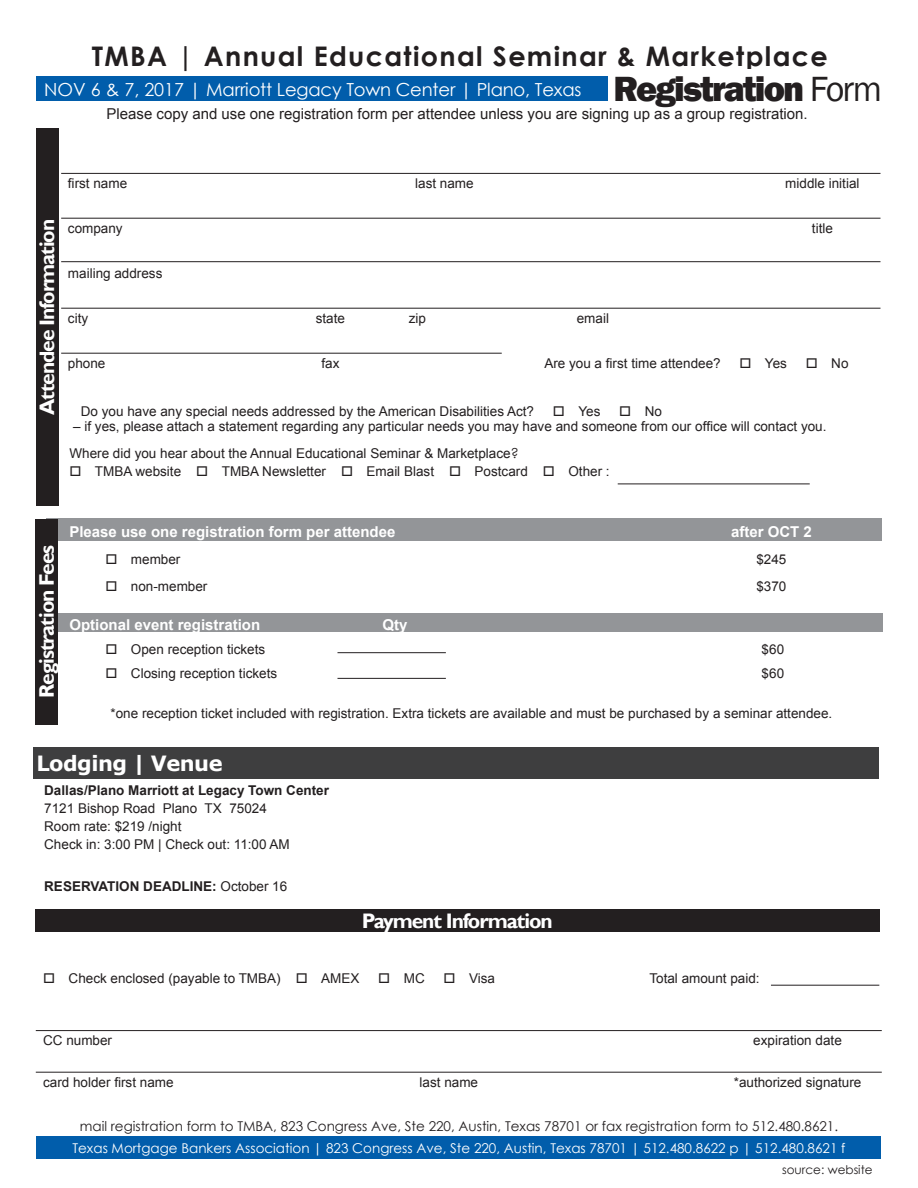
<style>
.page{position:relative;width:918px;height:1188px;background:#fff}
.page>*{position:absolute;margin:0;border:0;box-sizing:border-box;transform-origin:0 0}
.t1{font:800 36px "Franklin Gothic";letter-spacing:-.05em;color:#231f20}
.t2{font:700 27px "Century Gothic";letter-spacing:.05em;color:#231f20}
.t3{font:700 21px "Gill Sans";letter-spacing:-.05em;color:#fff}
.t4{font:700 21px "Verdana";letter-spacing:-.025em;color:#fff}
.t5{font:18px "Century Gothic";letter-spacing:-.01em;color:#fff}
.t6{font:15px "Arial";color:#231f20}
.t7{font:700 15px "Arial";color:#fff}
.t8{font:13.5px "Arial";color:#231f20}
.t9{font:13.5px "Century Gothic";color:#231f20}
.t10{font:13.5px "Century Gothic";color:#fff}
.t11{font:700 13.5px "Arial";color:#231f20}
.t12{font:12px "Century Gothic";color:#231f20}
.s1{font-weight:400}
.s2{font-family:"Century Gothic"}
</style>
<div class="page">
<div style="left:57px;top:613px;width:825px;height:19px;background:#939598"></div>
<div style="left:46px;top:518px;width:836px;height:23px;background:#939598"></div>
<div style="left:36px;top:128px;width:22px;height:378px;background:#231f20"></div>
<div style="left:35px;top:519px;width:23px;height:205px;background:#231f20"></div>
<hr style="left:338px;top:652px;width:108px;height:1px;background:#231f20">
<div style="left:35px;top:909px;width:844px;height:22px;background:#231f20"></div>
<hr style="left:338px;top:678px;width:108px;height:1px;background:#231f20">
<div style="left:33px;top:747px;width:846px;height:32px;background:#3e3e3f"></div>
<hr style="left:618px;top:484px;width:192px;height:1px;background:#231f20">
<hr style="left:61px;top:173px;width:820px;height:1px;background:#231f20">
<hr style="left:61px;top:218px;width:820px;height:1px;background:#231f20">
<hr style="left:61px;top:261px;width:820px;height:1px;background:#231f20">
<hr style="left:61px;top:308px;width:820px;height:1px;background:#231f20">
<hr style="left:61px;top:353px;width:441px;height:1px;background:#231f20">
<div style="left:37px;top:76px;width:607px;height:25px;background:#015dab"></div>
<div style="left:37px;top:1136px;width:844px;height:23px;background:#015dab"></div>
<div style="left:608px;top:70px;width:274px;height:37px;background:#fff"></div>
<hr style="left:771px;top:985px;width:108px;height:1px;background:#231f20">
<hr style="left:36px;top:1072px;width:846px;height:1px;background:#231f20">
<hr style="left:36px;top:1030px;width:846px;height:1px;background:#231f20">
<p class="t2" style="left:92px;top:35px;width:738px">TMBA | Annual Educational Seminar &amp; Marketplace</p>
<p class="t5" style="left:44px;top:77px;width:539px">NOV 6 &amp; 7, 2017 | Marriott Legacy Town Center | Plano, Texas</p>
<p class="t1" style="left:614px;top:65px;width:270px">Registration <span class="s1">Form</span></p>
<p class="t6" style="left:107px;top:104px;width:703px">Please copy and use one registration form per attendee unless you are signing up as a group registration.</p>
<p class="t3" style="left:35px;top:415px;width:198px;rotate:-90deg">Attendee Information</p>
<p class="t8" style="left:68px;top:174px;width:61px">first name</p>
<p class="t8" style="left:415px;top:174px;width:60px">last name</p>
<p class="t8" style="left:785px;top:174px;width:76px">middle initial</p>
<p class="t8" style="left:68px;top:219px;width:56px">company</p>
<p class="t8" style="left:812px;top:219px;width:23px">title</p>
<p class="t8" style="left:68px;top:264px;width:96px">mailing address</p>
<p class="t8" style="left:68px;top:309px;width:22px">city</p>
<p class="t8" style="left:316px;top:309px;width:31px">state</p>
<p class="t8" style="left:409px;top:309px;width:19px">zip</p>
<p class="t8" style="left:577px;top:309px;width:34px">email</p>
<p class="t8" style="left:68px;top:354px;width:39px">phone</p>
<p class="t8" style="left:321px;top:354px;width:20px">fax</p>
<p class="t8" style="left:544px;top:354px;width:178px">Are you a first time attendee?</p>
<p class="t8" style="left:739px;top:354px;width:49px">□ Yes</p>
<p class="t8" style="left:806px;top:354px;width:44px">□ No</p>
<p class="t8" style="left:81px;top:402px;width:455px">Do you have any special needs addressed by the American Disabilities Act?</p>
<p class="t8" style="left:553px;top:402px;width:49px">□ Yes</p>
<p class="t8" style="left:619px;top:402px;width:44px">□ No</p>
<p class="t8" style="left:73px;top:417px;width:755px">– if yes, please attach a statement regarding any particular needs you may have and someone from our office will contact you.</p>
<p class="t8" style="left:69px;top:444px;width:451px">Where did you hear about the Annual Educational Seminar &amp; Marketplace<span class="s2">?</span></p>
<p class="t8" style="left:69px;top:462px;width:542px">□ TMBA website □ TMBA Newsletter □ Email Blast □ Postcard □ Other :</p>
<p class="t3" style="left:34px;top:698px;width:155px;rotate:-90deg">Registration Fees</p>
<p class="t7" style="left:69px;top:522px;width:327px">Please use one registration form per attendee</p>
<p class="t7" style="left:731px;top:522px;width:82px">after OCT 2</p>
<p class="t8" style="left:105px;top:550px;width:77px">□ member</p>
<p class="t8" style="left:756px;top:550px;width:32px">$245</p>
<p class="t8" style="left:105px;top:577px;width:104px">□ non-member</p>
<p class="t8" style="left:756px;top:577px;width:32px">$370</p>
<p class="t7" style="left:69px;top:615px;width:192px">Optional event registration</p>
<p class="t7" style="left:382px;top:615px;width:27px">Qty</p>
<p class="t8" style="left:105px;top:640px;width:161px">□ Open reception tickets</p>
<p class="t8" style="left:762px;top:640px;width:24px">$60</p>
<p class="t8" style="left:105px;top:664px;width:173px">□ Closing reception tickets</p>
<p class="t8" style="left:762px;top:664px;width:24px">$60</p>
<p class="t8" style="left:110px;top:705px;width:723px">*one reception ticket included with registration. Extra tickets are available and must be purchased by a seminar attendee.</p>
<p class="t4" style="left:36px;top:749px;width:188px">Lodging | Venue</p>
<p class="t11" style="left:44px;top:781px;width:286px">Dallas/Plano Marriott at Legacy Town Center</p>
<p class="t8" style="left:44px;top:799px;width:224px">7121 Bishop Road Plano TX 75024</p>
<p class="t8" style="left:44px;top:817px;width:139px">Room rate: $219 /night</p>
<p class="t8" style="left:44px;top:835px;width:247px">Check in: 3:00 PM | Check out: 11:00 AM</p>
<p class="t11" style="left:44px;top:877px;width:245px">RESERVATION DEADLINE: <span class="s1">October 16</span></p>
<p class="t3" style="left:362px;top:908px;width:193px">Payment Information</p>
<p class="t8" style="left:43px;top:969px;width:318px">□ Check enclosed (payable to TMBA) □ AMEX</p>
<p class="t8" style="left:378px;top:969px;width:48px">□ MC</p>
<p class="t8" style="left:444px;top:969px;width:53px">□ Visa</p>
<p class="t8" style="left:649px;top:969px;width:112px">Total amount paid:</p>
<p class="t8" style="left:43px;top:1031px;width:71px">CC number</p>
<p class="t8" style="left:753px;top:1031px;width:90px">expiration date</p>
<p class="t8" style="left:43px;top:1073px;width:132px">card holder first name</p>
<p class="t8" style="left:420px;top:1073px;width:60px">last name</p>
<p class="t8" style="left:734px;top:1073px;width:129px">*authorized signature</p>
<p class="t9" style="left:80px;top:1117px;width:760px">mail registration form to TMBA, 823 Congress Ave, Ste 220, Austin, Texas 78701 or fax registration form to 512.480.8621.</p>
<p class="t10" style="left:72px;top:1138px;width:775px">Texas Mortgage Bankers Association | 823 Congress Ave, Ste 220, Austin, Texas 78701 | 512.480.8622 p | 512.480.8621 f</p>
<p class="t12" style="left:782px;top:1161px;width:92px">source: website</p>
</div>
